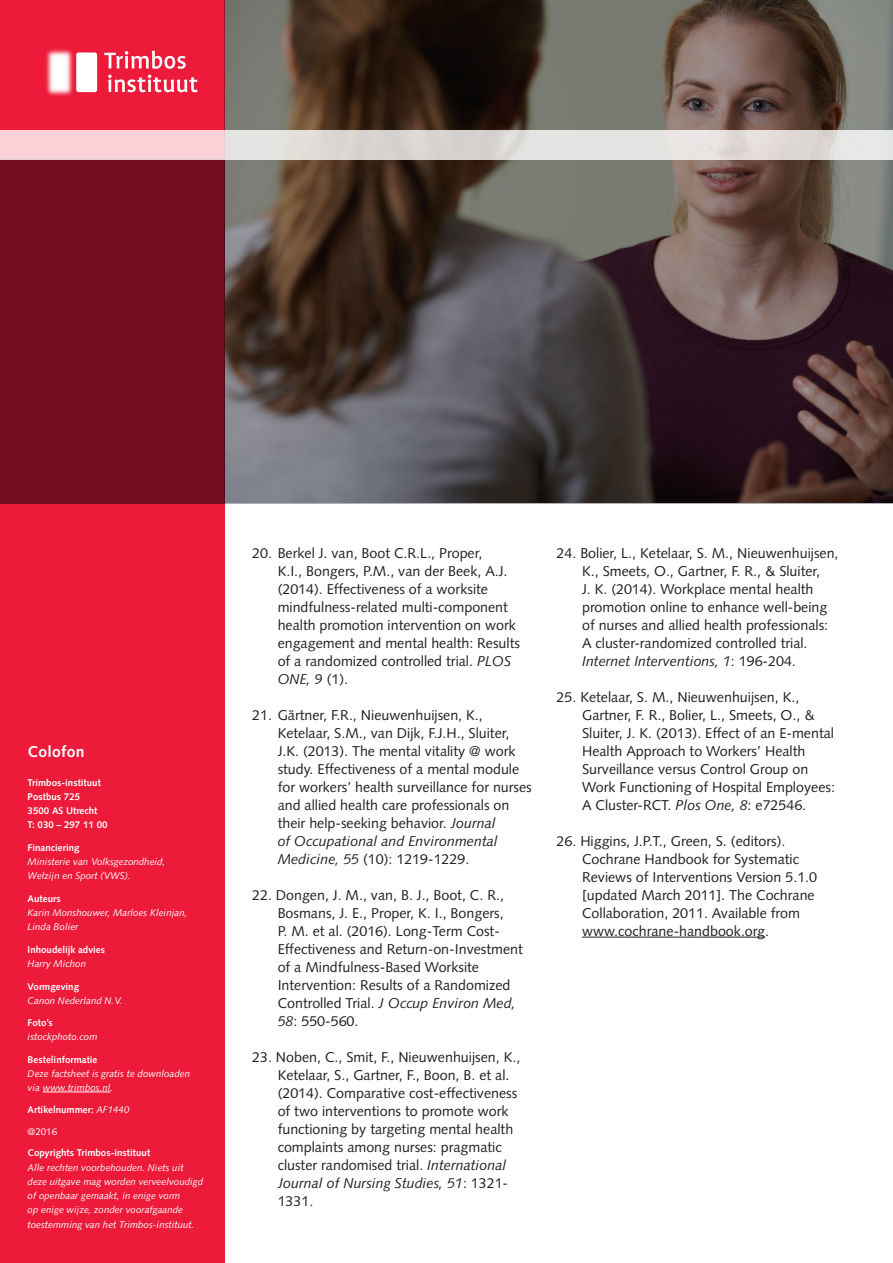
<style>
.page{position:relative;width:893px;height:1263px;background:#fff}
.page>*{position:absolute;margin:0;border:0;box-sizing:border-box;transform-origin:0 0}
.t1{font:700 15.75px "Syntax LT Std";letter-spacing:.02em;color:#fff}
.t2{font:14.25px/18px "Syntax LT Std";color:#231f20}
.t3{font:italic 9.75px/14.2px "Syntax LT Std";color:#fff}
.t4{font:700 9.75px/14.2px "Syntax LT Std";color:#fff}
.t5{font:9.75px "Syntax LT Std";color:#fff}
.s1{font-weight:400;font-style:italic}
.s2{font-style:italic}
</style>
<div class="page">
<div style="left:0;top:0;width:225px;height:1263px;background:#ed1a3a"></div>
<div style="left:0;top:159px;width:225px;height:345px;background:#760d1e"></div>
<svg style="left:108px;top:51px;width:78px;height:18px"></svg>
<svg style="left:108px;top:75px;width:90px;height:17px"></svg>
<img style="left:46px;top:49px;width:62px;height:47px">
<hr style="left:43px;top:1092px;width:68px;height:1px;background:#fff">
<svg style="left:225px;top:0;width:668px;height:504px;background:#544844"></svg>
<hr style="left:582px;top:937px;width:183px;height:1px;background:#231f20">
<svg style="left:0;top:130px;width:893px;height:29px;background:#e6dad9"></svg>
<p class="t1" style="left:28px;top:743px;width:59px">Colofon</p>
<p class="t4" style="left:28px;top:775px;width:81px">Trimbos-instituut<br>Postbus 725<br>3500 AS Utrecht<br>T: 030 – 297 11 00</p>
<p class="t4" style="left:28px;top:840px;width:54px">Financiering</p>
<p class="t3" style="left:28px;top:855px;width:139px">Ministerie van Volksgezondheid,<br>Welzijn en Sport (VWS).</p>
<p class="t4" style="left:28px;top:891px;width:35px">Auteurs</p>
<p class="t3" style="left:28px;top:906px;width:161px">Karin Monshouwer, Marloes Kleinjan,<br>Linda Bolier</p>
<p class="t4" style="left:28px;top:942px;width:79px">Inhoudelijk advies</p>
<p class="t3" style="left:28px;top:957px;width:60px">Harry Michon</p>
<p class="t4" style="left:28px;top:979px;width:53px">Vormgeving</p>
<p class="t3" style="left:28px;top:993px;width:97px">Canon Nederland N.V.</p>
<p class="t4" style="left:28px;top:1015px;width:27px">Foto’s</p>
<p class="t3" style="left:28px;top:1029px;width:71px">istockphoto.com</p>
<p class="t4" style="left:28px;top:1052px;width:71px">Bestelinformatie</p>
<p class="t3" style="left:28px;top:1066px;width:164px">Deze factsheet is gratis te downloaden via www.trimbos.nl.</p>
<p class="t4" style="left:28px;top:1102px;width:103px">Artikelnummer: <span class="s1">AF1440</span></p>
<p class="t5" style="left:28px;top:1125px;width:31px">@2016</p>
<p class="t4" style="left:28px;top:1146px;width:124px">Copyrights Trimbos-instituut</p>
<p class="t3" style="left:28px;top:1160px;width:177px">Alle rechten voorbehouden. Niets uit deze uitgave mag worden verveelvoudigd of openbaar gemaakt, in enige vorm<br>op enige wijze, zonder voorafgaande toestemming van het Trimbos-instituut.</p>
<p class="t2" style="left:278px;top:544px;width:244px;text-indent:-26px">20. Berkel J. van, Boot C.R.L., Proper,<br>K.I., Bongers, P.M., van der Beek, A.J. (2014). Effectiveness of a worksite mindfulness-related multi-component health promotion intervention on work engagement and mental health: Results of a randomized controlled trial. <span class="s2">PLOS ONE, 9</span> (1).</p>
<p class="t2" style="left:278px;top:706px;width:256px;text-indent:-26px">21. Gärtner, F.R., Nieuwenhuijsen, K., Ketelaar, S.M., van Dijk, F.J.H., Sluiter, J.K. (2013). The mental vitality @ work study. Effectiveness of a mental module for workers’ health surveillance for nurses and allied health care professionals on their help-seeking behavior. <span class="s2">Journal<br>of Occupational and Environmental Medicine, 55</span> (10): 1219-1229.</p>
<p class="t2" style="left:278px;top:886px;width:247px;text-indent:-26px">22. Dongen, J. M., van, B. J., Boot, C. R., Bosmans, J. E., Proper, K. I., Bongers,<br>P. M. et al. (2016). Long-Term Cost-Effectiveness and Return-on-Investment of a Mindfulness-Based Worksite Intervention: Results of a Randomized Controlled Trial. <span class="s2">J Occup Environ Med, 58</span>: 550-560.</p>
<p class="t2" style="left:278px;top:1048px;width:244px;text-indent:-26px">23. Noben, C., Smit, F., Nieuwenhuijsen, K., Ketelaar, S., Gartner, F., Boon, B. et al. (2014). Comparative cost-effectiveness of two interventions to promote work functioning by targeting mental health complaints among nurses: pragmatic cluster randomised trial. <span class="s2">International Journal of Nursing Studies, 51</span>: 1321- 1331.</p>
<p class="t2" style="left:582px;top:544px;width:258px;text-indent:-26px">24. Bolier, L., Ketelaar, S. M., Nieuwenhuijsen, K., Smeets, O., Gartner, F. R., &amp; Sluiter,<br>J. K. (2014). Workplace mental health promotion online to enhance well-being of nurses and allied health professionals:<br>A cluster-randomized controlled trial.<br><span class="s2">Internet Interventions, 1</span>: 196-204.</p>
<p class="t2" style="left:582px;top:688px;width:254px;text-indent:-26px">25. Ketelaar, S. M., Nieuwenhuijsen, K., Gartner, F. R., Bolier, L., Smeets, O., &amp; Sluiter, J. K. (2013). Effect of an E-mental Health Approach to Workers’ Health Surveillance versus Control Group on Work Functioning of Hospital Employees:<br>A Cluster-RCT. <span class="s2">Plos One, 8</span>: e72546.</p>
<p class="t2" style="left:582px;top:832px;width:237px;text-indent:-26px">26. Higgins, J.P.T., Green, S. (editors).<br>Cochrane Handbook for Systematic Reviews of Interventions Version 5.1.0 [updated March 2011]. The Cochrane Collaboration, 2011. Available from www.cochrane-handbook.org.</p>
</div>
